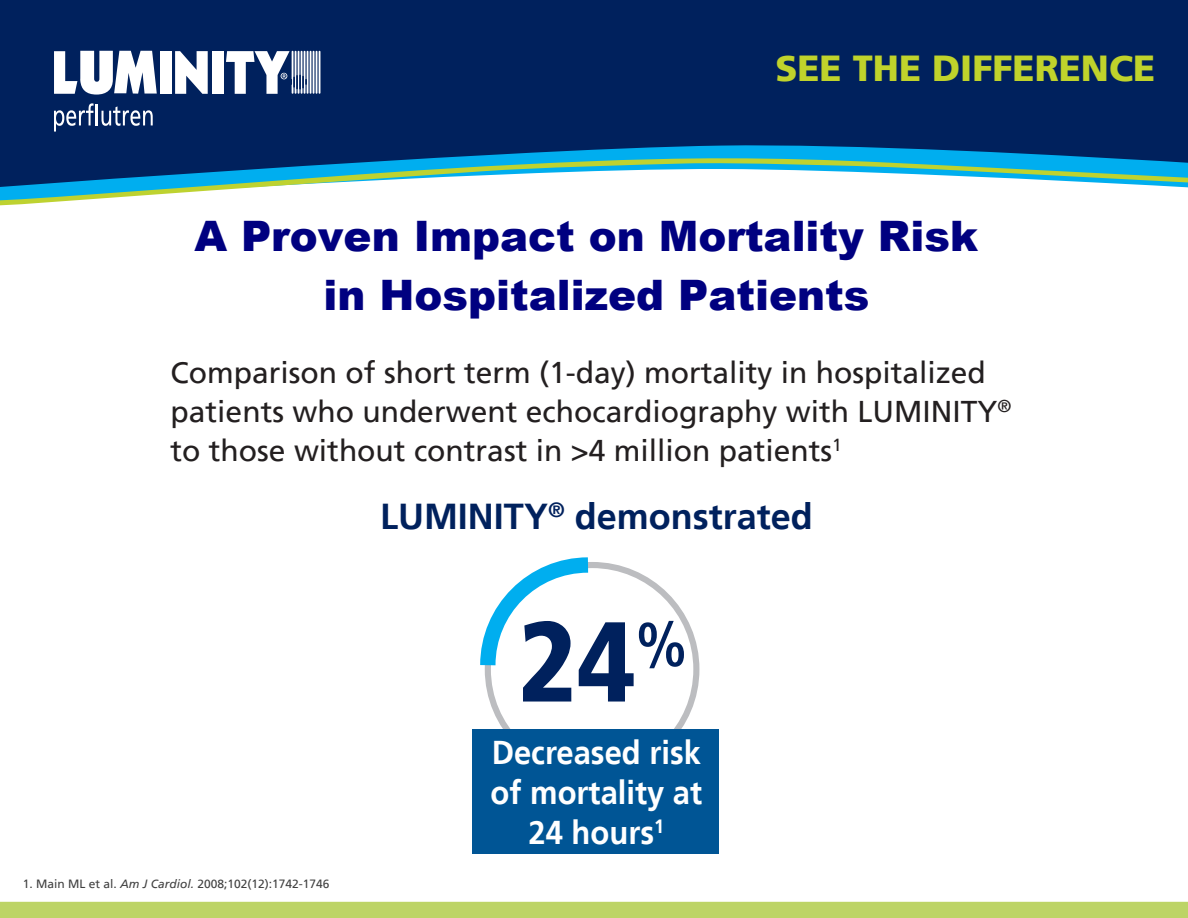
<style>
.page{position:relative;width:1188px;height:918px;background:#fff}
.page>*{position:absolute;margin:0;border:0;box-sizing:border-box;transform-origin:0 0}
.t1{font:900 condensed 113.4px "Frutiger LT";color:#00215d}
.t2{font:900 42px/58.7px "Arial";color:#000080;text-align:center}
.t3{font:900 36.15px "Frutiger LT";color:#c0d32b}
.t4{font:700 36px "Frutiger LT";color:#00215d}
.t5{font:700 33px/39.6px "Frutiger LT";color:#fff;text-align:center;scale:.94 1}
.t6{font:30px/39px "Frutiger LT";color:#231f20}
.t7{font:12px "Frutiger LT";color:#404040}
.s1{font-style:italic}
</style>
<div class="page">
<div style="left:0;top:0;width:1188px;height:142px;background:#00215d"></div>
<svg style="left:0;top:142px;width:1188px;height:15px;background:#004482"></svg>
<svg style="left:0;top:157px;width:1188px;height:49px"></svg>
<div style="left:161px;top:51px;width:11px;height:43px;background:#fff"></div>
<svg style="left:175px;top:51px;width:33px;height:43px"></svg>
<div style="left:212px;top:51px;width:11px;height:43px;background:#fff"></div>
<hr style="left:310px;top:51px;width:1px;height:43px;background:#fff">
<hr style="left:313px;top:51px;width:1px;height:43px;background:#fff">
<hr style="left:316px;top:51px;width:1px;height:43px;background:#fff">
<hr style="left:319px;top:51px;width:1px;height:43px;background:#fff">
<svg style="left:54px;top:51px;width:103px;height:44px"></svg>
<svg style="left:54px;top:103px;width:40px;height:29px"></svg>
<hr style="left:96px;top:104px;width:2px;height:21px;background:#fff">
<svg style="left:102px;top:106px;width:51px;height:20px"></svg>
<svg style="left:226px;top:51px;width:82px;height:43px"></svg>
<div style="left:0;top:902px;width:1188px;height:16px;background:#bdd466"></div>
<svg style="left:473px;top:557px;width:226px;height:173px"></svg>
<div style="left:472px;top:730px;width:247px;height:124px;background:#005595"></div>
<p class="t3" style="left:775px;top:47px;width:381px">SEE THE DIFFERENCE</p>
<p class="t2" style="left:194px;top:206px;width:785px">A Proven Impact on Mortality Risk in Hospitalized Patients</p>
<p class="t6" style="left:171px;top:353px;width:842px">Comparison of short term (1-day) mortality in hospitalized patients who underwent echocardiography with LUMINITY<sup>® </sup>to those without contrast in &gt;4 million patients<sup>1</sup></p>
<p class="t4" style="left:380px;top:495px;width:434px">LUMINITY<sup>®</sup> demonstrated</p>
<p class="t7" style="left:23px;top:877px;width:308px">1. Main ML et al. <span class="s1">Am J Cardiol.</span> 2008;102(12):1742-1746</p>
<p class="t1" style="left:518px;top:594px;width:171px">24<sup>%</sup></p>
<p class="t5" style="left:491px;top:733px;width:227px">Decreased risk of mortality at<br>24 hours<sup>1</sup></p>
</div>
